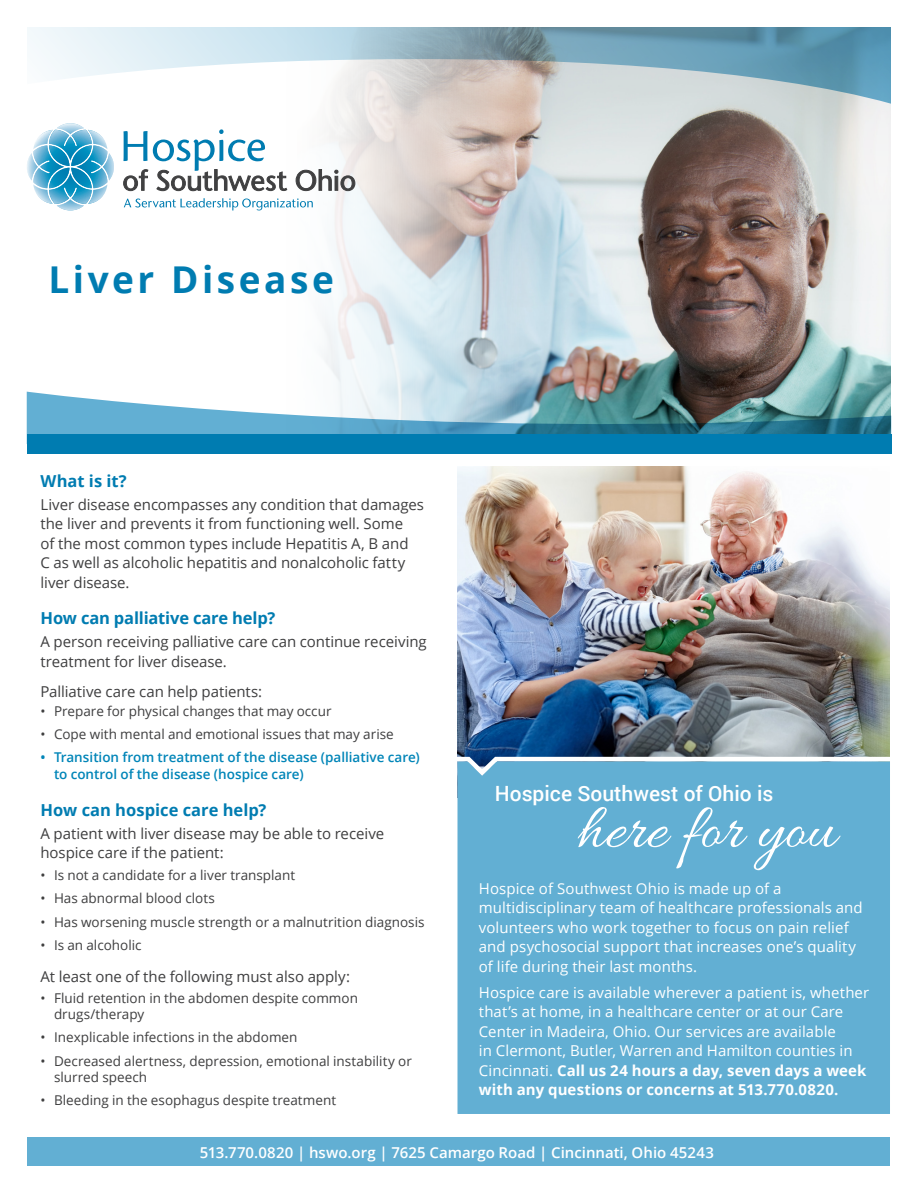
<style>
.page{position:relative;width:918px;height:1188px;background:#fff}
.page>*{position:absolute;margin:0;border:0;box-sizing:border-box;transform-origin:0 0}
.t1{font:64.95px "Allura";color:#fff}
.t2{font:700 37.05px "Open Sans";letter-spacing:.095em;color:#007cb1}
.t3{font:500 21px "Roboto";color:#fff}
.t4{font:700 16.5px "Open Sans";letter-spacing:-.005em;color:#007cb1}
.t5{font:15px/19.5px "Open Sans";letter-spacing:.005em;color:#fff}
.t6{font:15px/19.5px "Open Sans";letter-spacing:-.005em;color:#3e3e3f}
.t7{font:600 15px "Open Sans";color:#fff}
.t8{font:13.5px/16.5px "Open Sans";color:#3e3e3f}
.t9{font:600 13.5px/16.5px "Open Sans";color:#0085b8}
.s1{font-weight:700}
</style>
<div class="page">
<img style="left:305px;top:104px;width:586px;height:288px">
<svg style="left:27px;top:392px;width:864px;height:42px;background:#78aaba"></svg>
<div style="left:27px;top:434px;width:864px;height:20px;background:#007cb1"></div>
<svg style="left:27px;top:27px;width:864px;height:77px"></svg>
<svg style="left:27px;top:123px;width:87px;height:87px"></svg>
<svg style="left:123px;top:129px;width:164px;height:62px"></svg>
<svg style="left:296px;top:169px;width:59px;height:22px"></svg>
<svg style="left:124px;top:198px;width:189px;height:12px"></svg>
<img style="left:458px;top:467px;width:432px;height:288px">
<div style="left:458px;top:779px;width:432px;height:335px;background:#62afd3"></div>
<svg style="left:457px;top:755px;width:433px;height:24px"></svg>
<div style="left:27px;top:1138px;width:863px;height:28px;background:#62afd3"></div>
<p class="t2" style="left:49px;top:253px;width:287px">Liver Disease</p>
<p class="t4" style="left:40px;top:469px;width:88px">What is it?</p>
<p class="t6" style="left:40px;top:494px;width:385px">Liver disease encompasses any condition that damages the liver and prevents it from functioning well. Some<br>of the most common types include Hepatitis A, B and<br>C as well as alcoholic hepatitis and nonalcoholic fatty liver disease.</p>
<p class="t4" style="left:40px;top:607px;width:236px">How can palliative care help?</p>
<p class="t6" style="left:40px;top:632px;width:388px">A person receiving palliative care can continue receiving treatment for liver disease.</p>
<p class="t6" style="left:40px;top:681px;width:223px">Palliative care can help patients:</p>
<p class="t8" style="left:40px;top:702px;width:293px">• Prepare for physical changes that may occur</p>
<p class="t8" style="left:40px;top:725px;width:355px">• Cope with mental and emotional issues that may arise</p>
<p class="t9" style="left:54px;top:749px;width:367px;text-indent:-14px">• Transition from treatment of the disease (palliative care) to control of the disease (hospice care)</p>
<p class="t4" style="left:40px;top:798px;width:227px">How can hospice care help?</p>
<p class="t6" style="left:40px;top:823px;width:345px">A patient with liver disease may be able to receive hospice care if the patient:</p>
<p class="t8" style="left:40px;top:867px;width:256px">• Is not a candidate for a liver transplant</p>
<p class="t8" style="left:40px;top:890px;width:176px">• Has abnormal blood clots</p>
<p class="t8" style="left:40px;top:913px;width:386px">• Has worsening muscle strength or a malnutrition diagnosis</p>
<p class="t8" style="left:40px;top:936px;width:103px">• Is an alcoholic</p>
<p class="t6" style="left:40px;top:966px;width:311px">At least one of the following must also apply:</p>
<p class="t8" style="left:54px;top:989px;width:306px;text-indent:-14px">• Fluid retention in the abdomen despite common drugs/therapy</p>
<p class="t8" style="left:40px;top:1029px;width:259px">• Inexplicable infections in the abdomen</p>
<p class="t8" style="left:54px;top:1052px;width:359px;text-indent:-14px">• Decreased alertness, depression, emotional instability or slurred speech</p>
<p class="t8" style="left:40px;top:1092px;width:297px">• Bleeding in the esophagus despite treatment</p>
<p class="t3" style="left:495px;top:779px;width:280px">Hospice Southwest of Ohio is</p>
<p class="t1" style="left:576px;top:794px;width:262px">here for you</p>
<p class="t5" style="left:479px;top:878px;width:385px">Hospice of Southwest Ohio is made up of a multidisciplinary team of healthcare professionals and volunteers who work together to focus on pain relief and psychosocial support that increases one’s quality of life during their last months.</p>
<p class="t5" style="left:479px;top:982px;width:392px">Hospice care is available wherever a patient is, whether that’s at home, in a healthcare center or at our Care Center in Madeira, Ohio. Our services are available<br>in Clermont, Butler, Warren and Hamilton counties in Cincinnati. <span class="s1">Call us 24 hours a day, seven days a week with any questions or concerns at 513.770.0820.</span></p>
<p class="t7" style="left:200px;top:1142px;width:516px">513.770.0820 | hswo.org | 7625 Camargo Road | Cincinnati, Ohio 45243</p>
</div>
